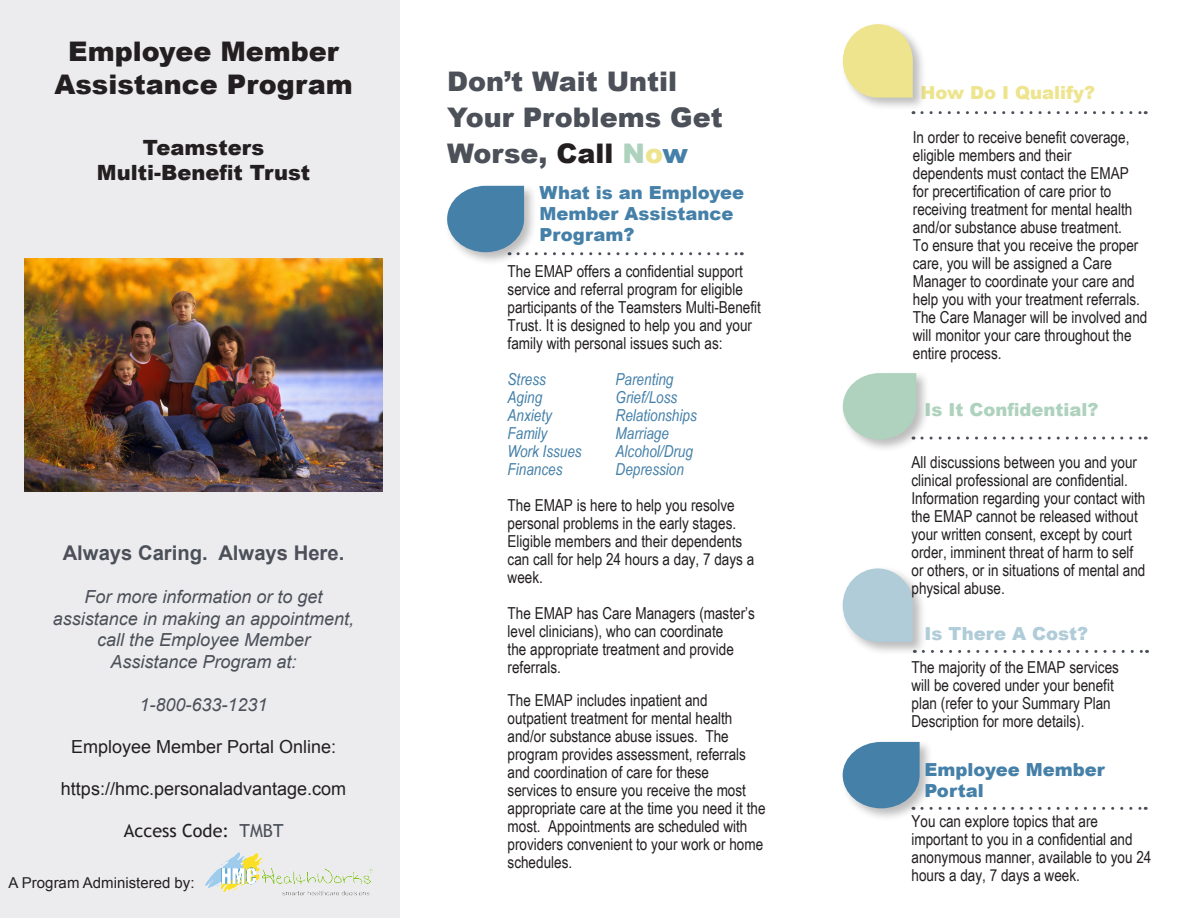
<style>
.page{position:relative;width:1188px;height:918px;background:#fff}
.page>*{position:absolute;margin:0;border:0;box-sizing:border-box;transform-origin:0 0}
.t1{font:900 27px/36px "Arial";color:#4b5059}
.t2{font:900 27px/32.4px "Arial";color:#231f20;text-align:center}
.t3{font:900 21px "Arial";color:#231f20}
.t4{font:700 20.25px "Arial";color:#4b5059}
.t5{font:italic 18px/21.6px "Arial";color:#4b5059;text-align:center}
.t6{font:900 18px/21px "Arial";color:#4580a8}
.t7{font:18px "Arial";color:#231f20}
.t8{font:900 18px "Arial";color:#aed2bd}
.t9{font:18px "Trebuchet MS";color:#231f20}
.t10{font:900 18px "Arial";color:#ede48d}
.t11{font:900 18px "Arial";color:#afccd8}
.t12{font:16.5px/18px "Arial Narrow";color:#231f20}
.t13{font:italic 16.5px "Arial Narrow";color:#4580a8}
.t14{font:15px "Arial";color:#231f20}
.s1{color:#4b5059}
.s2{color:#231f20}
.s3{color:#aed2bd}
.s4{color:#ede48d}
.s5{color:#4580a8}
</style>
<div class="page">
<div style="left:0;top:0;width:400px;height:918px;background:#ececee"></div>
<svg style="left:922px;top:111px;width:224px;height:3px"></svg>
<svg style="left:930px;top:437px;width:216px;height:3px"></svg>
<svg style="left:931px;top:650px;width:217px;height:3px"></svg>
<div style="left:444px;top:183px;width:94px;height:83px;background:#231f20;opacity:.3"></div>
<svg style="left:447px;top:186px;width:295px;height:69px"></svg>
<div style="left:840px;top:370px;width:90px;height:83px;background:#231f20;opacity:.3"></div>
<svg style="left:843px;top:373px;width:73px;height:67px"></svg>
<div style="left:840px;top:21px;width:86px;height:91px;background:#231f20;opacity:.3"></div>
<svg style="left:843px;top:24px;width:70px;height:74px"></svg>
<div style="left:840px;top:566px;width:86px;height:90px;background:#231f20;opacity:.3"></div>
<svg style="left:843px;top:568px;width:70px;height:74px"></svg>
<img style="left:24px;top:258px;width:359px;height:233px">
<div style="left:840px;top:739px;width:93px;height:83px;background:#231f20;opacity:.3"></div>
<svg style="left:843px;top:742px;width:303px;height:68px"></svg>
<img style="left:206px;top:852px;width:167px;height:44px">
<p class="t2" style="left:54px;top:34px;width:300px">Employee Member<br>Assistance Program</p>
<p class="t3" style="left:143px;top:132px;width:123px">Teamsters</p>
<p class="t3" style="left:97px;top:158px;width:215px">Multi-Benefit Trust</p>
<p class="t4" style="left:63px;top:539px;width:283px">Always Caring. Always Here.</p>
<p class="t5" style="left:53px;top:586px;width:303px">For more information or to get assistance in making an appointment, call the Employee Member<br>Assistance Program at:</p>
<p class="t5" style="left:140px;top:694px;width:130px">1-800-633-1231</p>
<p class="t7" style="left:71px;top:734px;width:267px">Employee Member Portal Online:</p>
<p class="t7" style="left:61px;top:776px;width:287px">https://hmc.personaladvantage.com</p>
<p class="t9" style="left:124px;top:819px;width:161px">Access Code: <span class="s1">TMBT</span></p>
<p class="t14" style="left:9px;top:872px;width:187px">A Program Administered by:</p>
<p class="t1" style="left:447px;top:63px;width:277px">Don’t Wait Until<br>Your Problems Get<br>Worse, <span class="s2">Call</span> <span class="s3">N</span><span class="s4">o</span><span class="s5">w</span></p>
<p class="t6" style="left:539px;top:182px;width:206px">What is an Employee<br>Member Assistance<br>Program?</p>
<p class="t12" style="left:508px;top:261px;width:255px">The EMAP offers a confidential support service and referral program for eligible participants of the Teamsters Multi-Benefit Trust. It is designed to help you and your family with personal issues such as:</p>
<p class="t13" style="left:508px;top:367px;width:40px">Stress</p>
<p class="t13" style="left:616px;top:367px;width:59px">Parenting</p>
<p class="t13" style="left:508px;top:385px;width:36px">Aging</p>
<p class="t13" style="left:616px;top:385px;width:63px">Grief/Loss</p>
<p class="t13" style="left:508px;top:403px;width:46px">Anxiety</p>
<p class="t13" style="left:616px;top:403px;width:83px">Relationships</p>
<p class="t13" style="left:508px;top:421px;width:41px">Family</p>
<p class="t13" style="left:616px;top:421px;width:55px">Marriage</p>
<p class="t13" style="left:508px;top:439px;width:76px">Work Issues</p>
<p class="t13" style="left:616px;top:439px;width:79px">Alcohol/Drug</p>
<p class="t13" style="left:508px;top:457px;width:56px">Finances</p>
<p class="t13" style="left:616px;top:457px;width:70px">Depression</p>
<p class="t12" style="left:508px;top:495px;width:248px">The EMAP is here to help you resolve personal problems in the early stages.<br>Eligible members and their dependents can call for help 24 hours a day, 7 days a week.</p>
<p class="t12" style="left:508px;top:603px;width:249px">The EMAP has Care Managers (master’s level clinicians), who can coordinate<br>the appropriate treatment and provide referrals.</p>
<p class="t12" style="left:508px;top:691px;width:259px">The EMAP includes inpatient and outpatient treatment for mental health and/or substance abuse issues. The program provides assessment, referrals and coordination of care for these<br>services to ensure you receive the most appropriate care at the time you need it the most. Appointments are scheduled with providers convenient to your work or home schedules.</p>
<p class="t10" style="left:920px;top:80px;width:176px">How Do I Qualify?</p>
<p class="t12" style="left:913px;top:127px;width:236px">In order to receive benefit coverage, eligible members and their<br>dependents must contact the EMAP for precertification of care prior to receiving treatment for mental health and/or substance abuse treatment.<br>To ensure that you receive the proper care, you will be assigned a Care Manager to coordinate your care and help you with your treatment referrals.<br>The Care Manager will be involved and will monitor your care throughout the entire process.</p>
<p class="t8" style="left:924px;top:397px;width:176px">Is It Confidential?</p>
<p class="t12" style="left:912px;top:452px;width:235px">All discussions between you and your clinical professional are confidential.<br>Information regarding your contact with the EMAP cannot be released without your written consent, except by court order, imminent threat of harm to self or others, or in situations of mental and physical abuse.</p>
<p class="t11" style="left:924px;top:620px;width:165px">Is There A Cost?</p>
<p class="t12" style="left:912px;top:658px;width:209px">The majority of the EMAP services will be covered under your benefit plan (refer to your Summary Plan<br>Description for more details).</p>
<p class="t6" style="left:924px;top:759px;width:182px">Employee Member<br>Portal</p>
<p class="t12" style="left:912px;top:812px;width:241px">You can explore topics that are important to you in a confidential and anonymous manner, available to you 24 hours a day, 7 days a week.</p>
</div>
